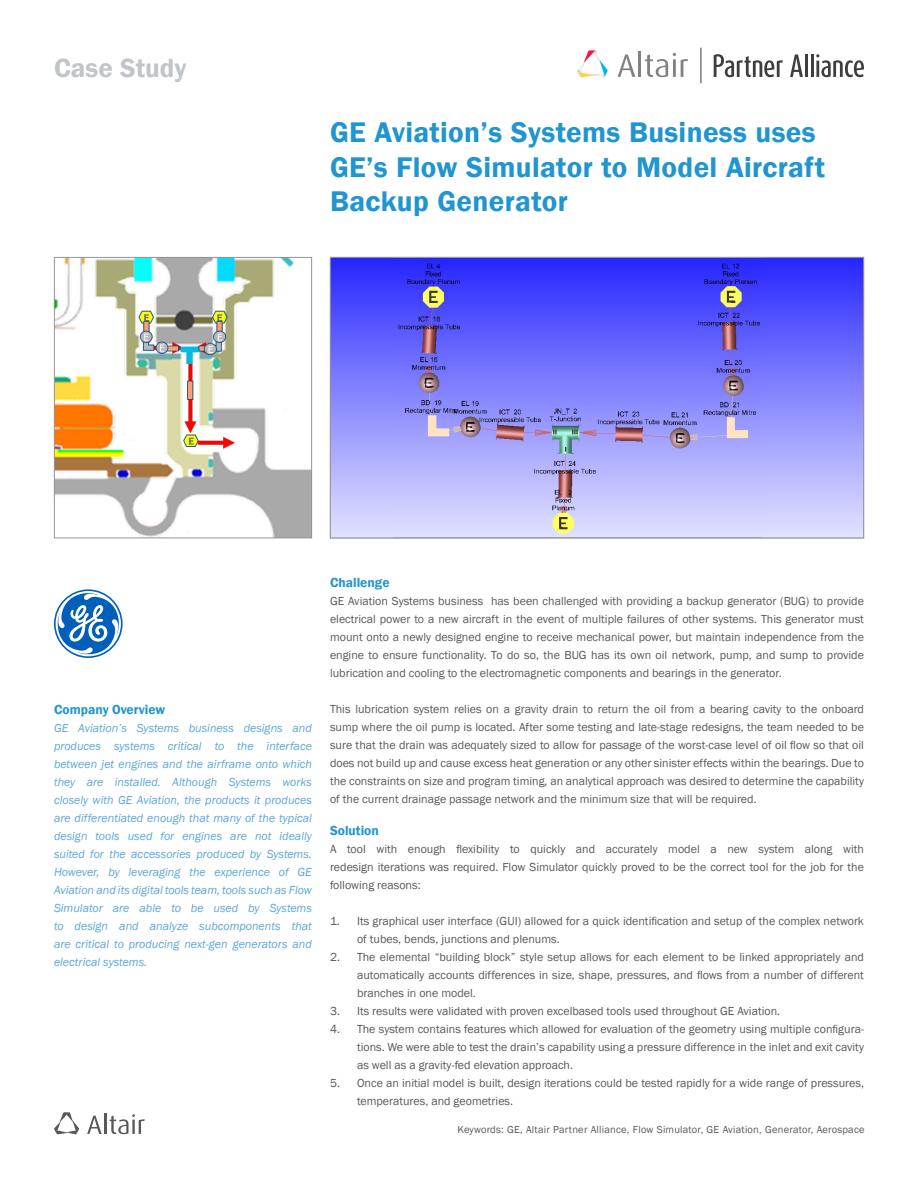
<style>
.page{position:relative;width:918px;height:1188px;background:#fff}
.page>*{position:absolute;margin:0;border:0;box-sizing:border-box;transform-origin:0 0}
.Sub_title{font:600 29.25px/34.5px "Franklin Gothic";letter-spacing:.01em;color:#2095d0}
.Sub_title-2{font:600 27px "Franklin Gothic";color:#c1c5c9}
.t1{font:600 13.5px "Franklin Gothic";color:#2095d0}
.t2{font:12px/18px "Franklin Gothic";color:#57585a;text-align:justify}
.t3{font:italic 12px/18px "Franklin Gothic";color:#5ca6d8;text-align:justify}
.Sub_title-3{font:10.5px "Franklin Gothic";letter-spacing:.02em;color:#57585a}
</style>
<div class="page">
<img style="left:56px;top:259px;width:254px;height:277px">
<div style="left:54px;top:257px;width:258px;height:281px;border:1px solid #939598"></div>
<svg style="left:618px;top:55px;width:17px;height:22px"></svg>
<hr style="left:638px;top:51px;width:3px;height:26px;background:#808285">
<svg style="left:645px;top:53px;width:43px;height:24px"></svg>
<svg style="left:577px;top:50px;width:31px;height:28px"></svg>
<hr style="left:701px;top:48px;width:1px;height:35px;background:#3e3e3f">
<svg style="left:714px;top:54px;width:69px;height:23px"></svg>
<svg style="left:790px;top:54px;width:13px;height:23px"></svg>
<hr style="left:805px;top:54px;width:3px;height:23px;background:#3e3e3f">
<hr style="left:811px;top:54px;width:2px;height:23px;background:#3e3e3f">
<svg style="left:816px;top:54px;width:48px;height:23px"></svg>
<svg style="left:87px;top:1116px;width:15px;height:18px"></svg>
<hr style="left:104px;top:1113px;width:3px;height:21px;background:#57585a">
<svg style="left:110px;top:1114px;width:35px;height:20px"></svg>
<svg style="left:54px;top:1112px;width:25px;height:22px"></svg>
<img style="left:393px;top:259px;width:369px;height:277px">
<img style="left:379px;top:259px;width:14px;height:277px">
<img style="left:374px;top:259px;width:5px;height:277px">
<img style="left:368px;top:259px;width:6px;height:277px">
<img style="left:338px;top:259px;width:30px;height:277px">
<img style="left:332px;top:259px;width:6px;height:277px">
<img style="left:762px;top:259px;width:19px;height:277px">
<img style="left:781px;top:259px;width:13px;height:277px">
<img style="left:794px;top:259px;width:19px;height:277px">
<img style="left:813px;top:259px;width:32px;height:277px">
<img style="left:845px;top:259px;width:11px;height:277px">
<img style="left:856px;top:259px;width:6px;height:277px">
<div style="left:330px;top:257px;width:534px;height:281px;border:1px solid #939598"></div>
<svg style="left:54px;top:589px;width:69px;height:69px"></svg>
<p class="Sub_title-2" style="left:54px;top:51px;width:134px">Case Study</p>
<p class="Sub_title" style="left:330px;top:116px;width:496px">GE Aviation’s Systems Business uses<br>GE’s Flow Simulator to Model Aircraft<br>Backup Generator</p>
<p class="t1" style="left:54px;top:701px;width:113px">Company Overview</p>
<p class="t3" style="left:54px;top:719px;width:260px">GE Aviation’s Systems business designs and produces systems critical to the interface between jet engines and the airframe onto which they are installed. Although Systems works closely with GE Aviation, the products it produces are differentiated enough that many of the typical design tools used for engines are not ideally suited for the accessories produced by Systems.<br>However, by leveraging the experience of GE Aviation and its digital tools team, tools such as Flow Simulator are able to be used by Systems to design and analyze subcomponents that are critical to producing next-gen generators and electrical systems.</p>
<p class="t1" style="left:330px;top:574px;width:61px">Challenge</p>
<p class="t2" style="left:330px;top:592px;width:536px">GE Aviation Systems business has been challenged with providing a backup generator (BUG) to provide electrical power to a new aircraft in the event of multiple failures of other systems. This generator must mount onto a newly designed engine to receive mechanical power, but maintain independence from the engine to ensure functionality. To do so, the BUG has its own oil network, pump, and sump to provide lubrication and cooling to the electromagnetic components and bearings in the generator.</p>
<p class="t2" style="left:330px;top:700px;width:536px">This lubrication system relies on a gravity drain to return the oil from a bearing cavity to the onboard sump where the oil pump is located. After some testing and late-stage redesigns, the team needed to be sure that the drain was adequately sized to allow for passage of the worst-case level of oil flow so that oil does not build up and cause excess heat generation or any other sinister effects within the bearings. Due to the constraints on size and program timing, an analytical approach was desired to determine the capability of the current drainage passage network and the minimum size that will be required.</p>
<p class="t1" style="left:330px;top:822px;width:50px">Solution</p>
<p class="t2" style="left:330px;top:840px;width:536px">A tool with enough flexibility to quickly and accurately model a new system along with redesign iterations was required. Flow Simulator quickly proved to be the correct tool for the job for the following reasons:</p>
<p class="t2" style="left:357px;top:912px;width:508px;text-indent:-27px">1. Its graphical user interface (GUI) allowed for a quick identification and setup of the complex network of tubes, bends, junctions and plenums.</p>
<p class="t2" style="left:357px;top:948px;width:509px;text-indent:-27px">2. The elemental “building block” style setup allows for each element to be linked appropriately and automatically accounts differences in size, shape, pressures, and flows from a number of different branches in one model.</p>
<p class="t2" style="left:330px;top:1002px;width:452px">3. Its results were validated with proven excelbased tools used throughout GE Aviation.</p>
<p class="t2" style="left:357px;top:1020px;width:509px;text-indent:-27px">4. The system contains features which allowed for evaluation of the geometry using multiple configura&shy;tions. We were able to test the drain’s capability using a pressure difference in the inlet and exit cavity as well as a gravity-fed elevation approach.</p>
<p class="t2" style="left:357px;top:1074px;width:509px;text-indent:-27px">5. Once an initial model is built, design iterations could be tested rapidly for a wide range of pressures, temperatures, and geometries.</p>
<p class="Sub_title-3" style="left:457px;top:1123px;width:409px">Keywords: GE, Altair Partner Alliance, Flow Simulator, GE Aviation, Generator, Aerospace</p>
</div>
